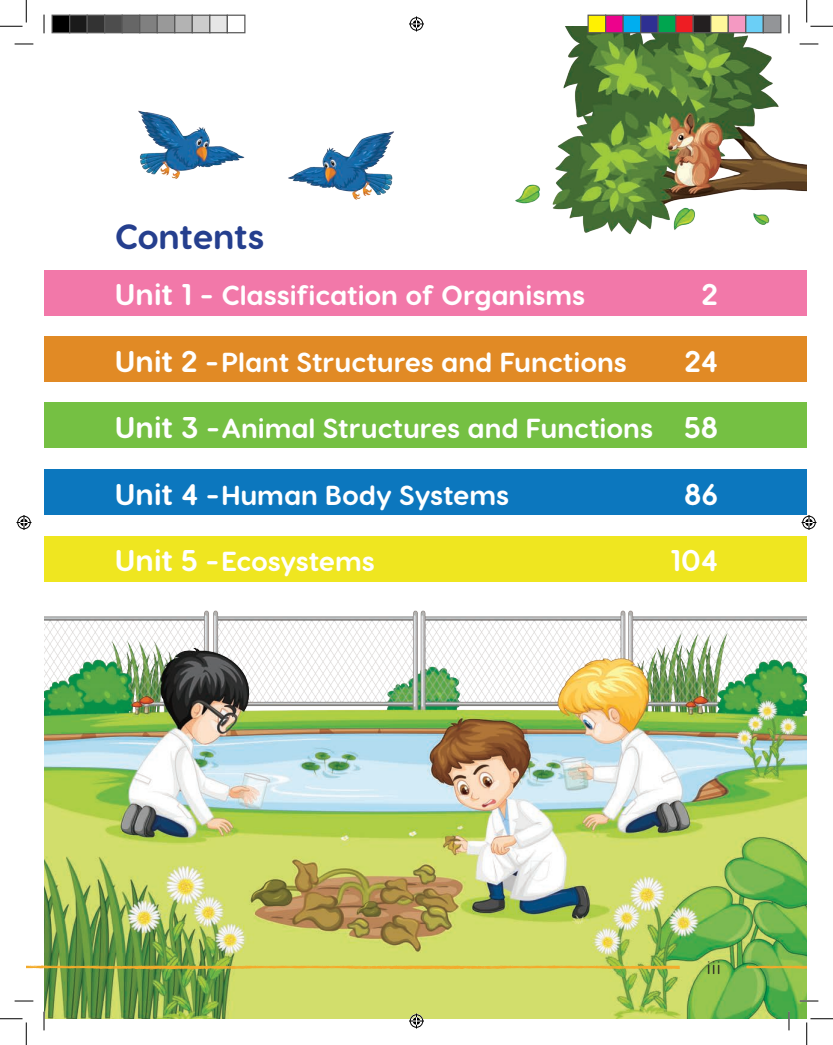
<style>
.page{position:relative;width:833px;height:1045px;background:#fff}
.page>*{position:absolute;margin:0;border:0;box-sizing:border-box;transform-origin:0 0}
.t1{font:700 35px "Visby Round CF";letter-spacing:-.01em;color:#253f8e}
.t2{font:700 30px "Visby Round CF";color:#fff}
.t3{font:700 27.5px "Visby Round CF";color:#fff}
.t4{font:17.5px "Visby Round CF";color:#231f20}
.s1{font-size:30px}
</style>
<div class="page">
<div style="left:44px;top:271px;width:762px;height:45px;background:#f278a9"></div>
<div style="left:44px;top:336px;width:762px;height:46px;background:#e18a25"></div>
<div style="left:44px;top:469px;width:762px;height:45px;background:#0c77be"></div>
<div style="left:44px;top:536px;width:762px;height:45px;background:#efe620"></div>
<div style="left:44px;top:403px;width:762px;height:45px;background:#75c043"></div>
<img style="left:44px;top:581px;width:762px;height:437px">
<img style="left:33px;top:26px;width:773px;height:209px">
<svg style="left:746px;top:965px;width:60px;height:4px"></svg>
<svg style="left:26px;top:965px;width:653px;height:4px;background:#dbb53e"></svg>
<svg style="left:15px;top:43px;width:18px;height:2px"></svg>
<svg style="left:799px;top:43px;width:18px;height:2px"></svg>
<svg style="left:15px;top:1000px;width:18px;height:1px"></svg>
<svg style="left:799px;top:1000px;width:18px;height:1px"></svg>
<svg style="left:43px;top:15px;width:2px;height:18px"></svg>
<svg style="left:43px;top:1011px;width:2px;height:19px"></svg>
<svg style="left:787px;top:15px;width:2px;height:18px"></svg>
<svg style="left:787px;top:1011px;width:2px;height:19px"></svg>
<svg style="left:0;top:0;width:27px;height:27px"></svg>
<svg style="left:0;top:1018px;width:27px;height:27px"></svg>
<svg style="left:806px;top:0;width:26px;height:27px"></svg>
<svg style="left:806px;top:1018px;width:26px;height:27px"></svg>
<svg style="left:409px;top:16px;width:15px;height:15px"></svg>
<svg style="left:409px;top:1013px;width:15px;height:15px"></svg>
<svg style="left:16px;top:515px;width:15px;height:15px"></svg>
<svg style="left:801px;top:515px;width:15px;height:15px"></svg>
<div style="left:52px;top:15px;width:18px;height:18px;background:#000"></div>
<div style="left:51px;top:15px;width:19px;height:18px;border:1px solid #595959"></div>
<div style="left:70px;top:15px;width:17px;height:18px;background:#1a1a1a"></div>
<div style="left:69px;top:15px;width:19px;height:18px;border:1px solid #595959"></div>
<div style="left:87px;top:15px;width:18px;height:18px;background:#333"></div>
<div style="left:86px;top:15px;width:19px;height:18px;border:1px solid #595959"></div>
<div style="left:105px;top:15px;width:17px;height:18px;background:#4d4d4d"></div>
<div style="left:104px;top:15px;width:19px;height:18px;border:1px solid #595959"></div>
<div style="left:122px;top:15px;width:18px;height:18px;background:#666"></div>
<div style="left:121px;top:15px;width:19px;height:18px;border:1px solid #595959"></div>
<div style="left:140px;top:15px;width:17px;height:18px;background:#808080"></div>
<div style="left:139px;top:15px;width:19px;height:18px;border:1px solid #595959"></div>
<div style="left:157px;top:15px;width:18px;height:18px;background:#999"></div>
<div style="left:156px;top:15px;width:19px;height:18px;border:1px solid #595959"></div>
<div style="left:175px;top:15px;width:17px;height:18px;background:#b3b3b3"></div>
<div style="left:174px;top:15px;width:19px;height:18px;border:1px solid #595959"></div>
<div style="left:192px;top:15px;width:18px;height:18px;background:#ccc"></div>
<div style="left:191px;top:15px;width:19px;height:18px;border:1px solid #595959"></div>
<div style="left:210px;top:15px;width:17px;height:18px;background:#e6e6e6"></div>
<div style="left:209px;top:15px;width:19px;height:18px;border:1px solid #595959"></div>
<div style="left:227px;top:15px;width:18px;height:18px;background:#fff"></div>
<div style="left:226px;top:15px;width:19px;height:18px;border:1px solid #595959"></div>
<div style="left:587px;top:15px;width:18px;height:18px;background:#fff101"></div>
<div style="left:587px;top:15px;width:19px;height:18px;border:1px solid #595959"></div>
<div style="left:605px;top:15px;width:17px;height:18px;background:#ed028c"></div>
<div style="left:604px;top:15px;width:19px;height:18px;border:1px solid #595959"></div>
<div style="left:622px;top:15px;width:18px;height:18px;background:#00aeef"></div>
<div style="left:622px;top:15px;width:19px;height:18px;border:1px solid #595959"></div>
<div style="left:640px;top:15px;width:17px;height:18px;background:#2e3092"></div>
<div style="left:639px;top:15px;width:19px;height:18px;border:1px solid #595959"></div>
<div style="left:657px;top:15px;width:18px;height:18px;background:#00a54f"></div>
<div style="left:657px;top:15px;width:19px;height:18px;border:1px solid #595959"></div>
<div style="left:675px;top:15px;width:17px;height:18px;background:#ee1d23"></div>
<div style="left:674px;top:15px;width:19px;height:18px;border:1px solid #595959"></div>
<div style="left:692px;top:15px;width:18px;height:18px;background:#231f20"></div>
<div style="left:692px;top:15px;width:19px;height:18px;border:1px solid #595959"></div>
<div style="left:710px;top:15px;width:17px;height:18px;background:#fff79a"></div>
<div style="left:709px;top:15px;width:19px;height:18px;border:1px solid #595959"></div>
<div style="left:727px;top:15px;width:18px;height:18px;background:#f499c2"></div>
<div style="left:727px;top:15px;width:19px;height:18px;border:1px solid #595959"></div>
<div style="left:745px;top:15px;width:17px;height:18px;background:#6bcff6"></div>
<div style="left:744px;top:15px;width:19px;height:18px;border:1px solid #595959"></div>
<div style="left:762px;top:15px;width:18px;height:18px;background:#939598"></div>
<div style="left:762px;top:15px;width:19px;height:18px;border:1px solid #595959"></div>
<p class="t1" style="left:115px;top:214px;width:151px">Contents</p>
<p class="t3" style="left:115px;top:278px;width:471px"><span class="s1">Unit 1 -</span> Classification of Organisms</p>
<p class="t2" style="left:701px;top:276px;width:18px">2</p>
<p class="t3" style="left:115px;top:344px;width:513px"><span class="s1">Unit 2 -</span>Plant Structures and Functions</p>
<p class="t2" style="left:684px;top:342px;width:35px">24</p>
<p class="t3" style="left:115px;top:411px;width:539px"><span class="s1">Unit 3 -</span>Animal Structures and Functions</p>
<p class="t2" style="left:683px;top:408px;width:36px">58</p>
<p class="t3" style="left:115px;top:477px;width:395px"><span class="s1">Unit 4 -</span>Human Body Systems</p>
<p class="t2" style="left:683px;top:475px;width:36px">86</p>
<p class="t3" style="left:115px;top:543px;width:261px"><span class="s1">Unit 5 -</span>Ecosystems</p>
<p class="t2" style="left:669px;top:541px;width:50px">104</p>
<p class="t4" style="left:706px;top:956px;width:15px">iii</p>
</div>
